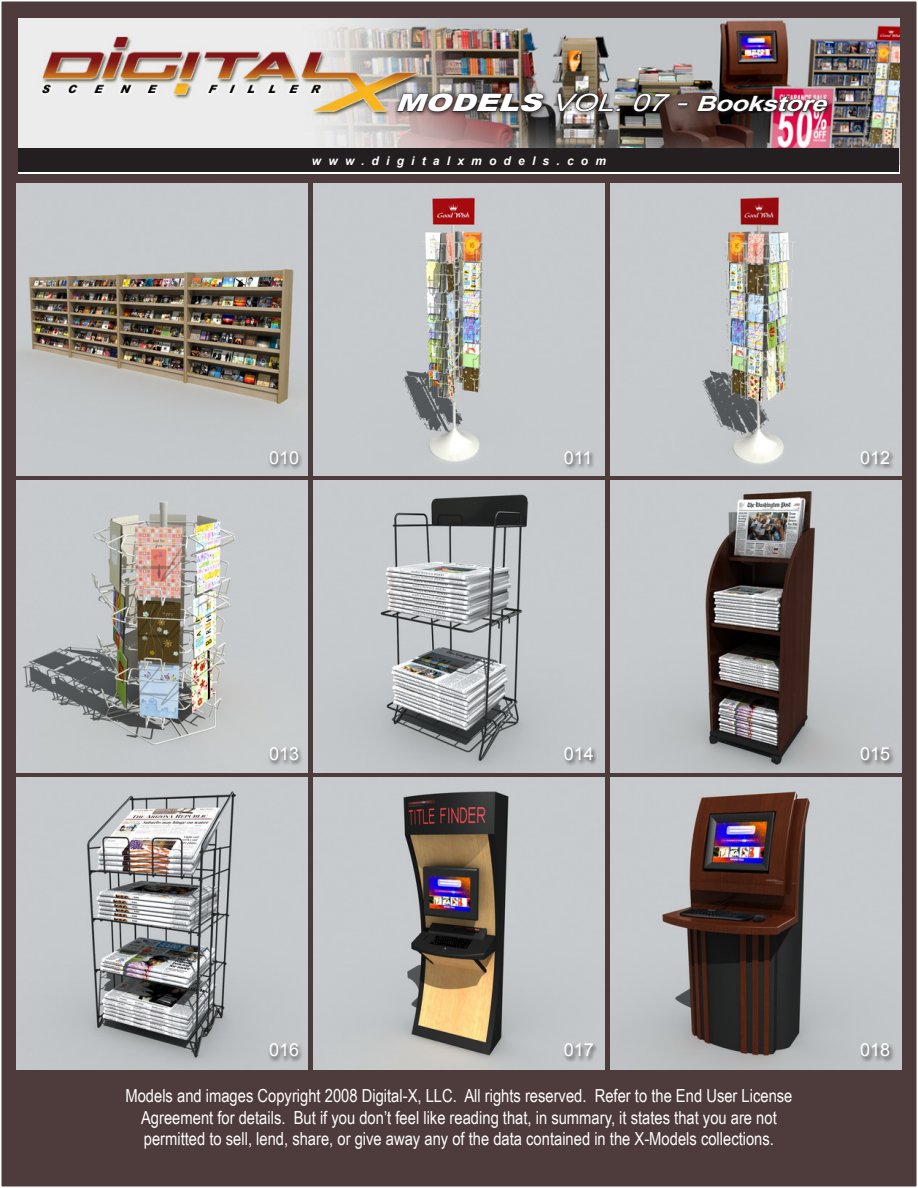
<style>
.page{position:relative;width:918px;height:1188px;background:#fff}
.page>*{position:absolute;margin:0;border:0;box-sizing:border-box;transform-origin:0 0}
.t1{font:italic 700 21px "Arial";color:#fff;scale:1.3 1}
.t2{font:18px/21.6px "Arial Narrow";color:#fff;text-align:center}
.image_numbering{font:18px "Arial";color:#fff}
.t3{font:italic 700 12px "Arial";letter-spacing:.6em;color:#fff}
.s1{font-weight:900;font-size:24px}
.s2{font-weight:400;font-size:24px}
.s3{font-weight:400;font-size:25.95px}
</style>
<div class="page">
<div style="left:1px;top:1px;width:916px;height:1186px;background:#4e3b3b"></div>
<img style="left:18px;top:18px;width:882px;height:156px">
<div style="left:19px;top:148px;width:880px;height:24px;background:#231f20"></div>
<img style="left:393px;top:89px;width:524px;height:54px">
<svg style="left:396px;top:93px;width:148px;height:19px"></svg>
<svg style="left:557px;top:93px;width:64px;height:19px"></svg>
<svg style="left:633px;top:93px;width:38px;height:19px"></svg>
<svg style="left:677px;top:102px;width:12px;height:4px"></svg>
<svg style="left:697px;top:95px;width:131px;height:17px;background:#442a31"></svg>
<img style="left:313px;top:184px;width:292px;height:266px">
<img style="left:16px;top:184px;width:292px;height:291px">
<img style="left:610px;top:184px;width:292px;height:266px">
<img style="left:16px;top:778px;width:252px;height:291px">
<img style="left:16px;top:481px;width:252px;height:291px">
<div style="left:268px;top:450px;width:650px;height:668px;background:#231f20;opacity:.75"></div>
<p class="t1" style="left:395px;top:90px;width:341px"><span class="s1">MODELS</span><span class="s2">VOL.07</span><span class="s3">-</span>Bookstore</p>
<p class="t3" style="left:312px;top:153px;width:296px">www.digitalxmodels.com</p>
<p class="image_numbering" style="left:269px;top:446px;width:32px">010</p>
<p class="image_numbering" style="left:564px;top:446px;width:30px">011</p>
<p class="image_numbering" style="left:860px;top:446px;width:32px">012</p>
<p class="image_numbering" style="left:269px;top:742px;width:32px">013</p>
<p class="image_numbering" style="left:564px;top:742px;width:32px">014</p>
<p class="image_numbering" style="left:860px;top:742px;width:32px">015</p>
<p class="image_numbering" style="left:269px;top:1038px;width:32px">016</p>
<p class="image_numbering" style="left:564px;top:1038px;width:32px">017</p>
<p class="image_numbering" style="left:860px;top:1038px;width:32px">018</p>
<p class="t2" style="left:125px;top:1084px;width:669px">Models and images Copyright 2008 Digital-X, LLC. All rights reserved. Refer to the End User License<br>Agreement for details. But if you don’t feel like reading that, in summary, it states that you are not permitted to sell, lend, share, or give away any of the data contained in the X-Models collections.</p>
</div>
